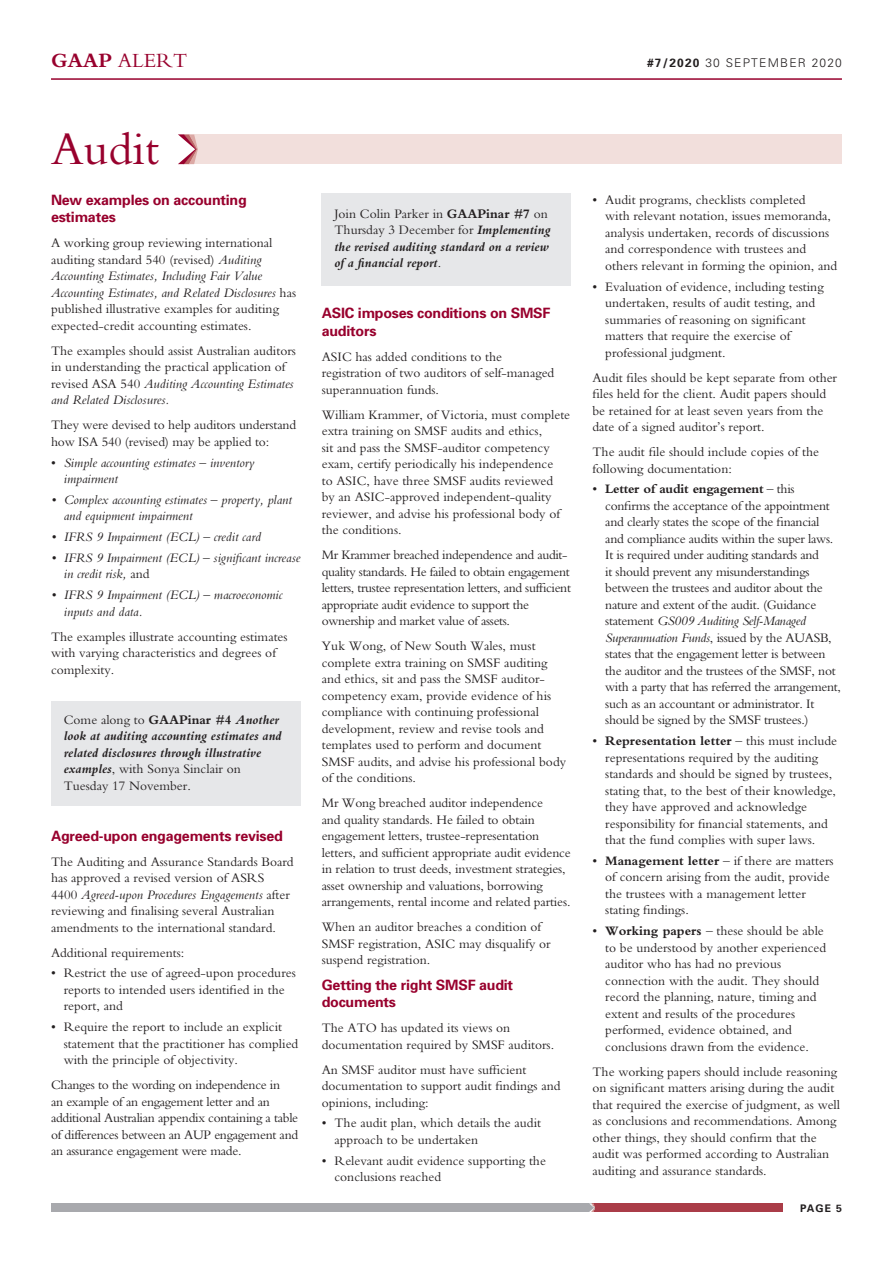
<style>
.page{position:relative;width:893px;height:1263px;background:#fff}
.page>*{position:absolute;margin:0;border:0;box-sizing:border-box;transform-origin:0 0}
.t1{font:48px "Bembo";color:#98012d}
.t2{font:21px "Bembo";color:#98012d}
.t3{font:700 14.25px/17.2px "Univers";letter-spacing:-.015em;color:#98012d}
.t4{font:13.5px/16.5px "Bembo";color:#231f20}
.t5{font:13.5px/16.5px "Bembo";letter-spacing:-.02em;color:#231f20}
.t6{font:italic 13.5px/16.5px "Bembo";color:#231f20}
.t7{font:13.5px/16.5px "Bembo";letter-spacing:-.025em;color:#231f20}
.t8{font:italic 700 13.5px/16.5px "M Bembo";color:#231f20}
.t9{font:300 12px "Univers";letter-spacing:.1em;color:#231f20}
.t10{font:700 10.5px "Univers";color:#231f20}
.s1{font-weight:700}
.s2{font-style:italic}
.s3{font-style:normal}
.s4{font-family:"M Bembo";font-weight:700;font-style:italic}
.s5{font-family:"Bembo";font-weight:400;font-style:normal}
</style>
<div class="page">
<div style="left:322px;top:193px;width:249px;height:93px;background:#e6e7e9"></div>
<div style="left:51px;top:701px;width:249px;height:105px;background:#e6e7e9"></div>
<hr style="left:51px;top:78px;width:791px;height:2px;background:#98012d">
<div style="left:51px;top:1203px;width:541px;height:9px;background:#a8a9ad"></div>
<div style="left:592px;top:1203px;width:191px;height:9px;background:#aa3c48"></div>
<svg style="left:589px;top:1203px;width:6px;height:9px"></svg>
<div style="left:194px;top:134px;width:647px;height:30px;background:#f2dfdc"></div>
<svg style="left:178px;top:134px;width:20px;height:30px"></svg>
<h2 class="t2" style="left:51px;top:48px;width:138px"><span class="s1">GAAP</span> ALERT</h2>
<p class="t9" style="left:647px;top:55px;width:196px"><span class="s1">#7/2020</span> 30 SEPTEMBER 2020</p>
<h1 class="t1" style="left:51px;top:121px;width:109px">Audit</h1>
<p class="t3" style="left:51px;top:191px;width:197px">New examples on accounting estimates</p>
<p class="t4" style="left:51px;top:235px;width:247px">A working group reviewing international auditing standard 540 (revised) <span class="s2">Auditing Accounting Estimates, Including Fair Value Accounting Estimates, and Related Disclosures</span> has published illustrative examples for auditing expected-credit accounting estimates.</p>
<p class="t4" style="left:51px;top:342px;width:246px">The examples should assist Australian auditors in understanding the practical application of revised ASA 540 <span class="s2">Auditing Accounting Estimates and Related Disclosures.</span></p>
<p class="t4" style="left:51px;top:417px;width:247px">They were devised to help auditors understand how ISA 540 (revised) may be applied to:</p>
<p class="t6" style="left:64px;top:454px;width:192px;text-indent:-13px"><span class="s3">•</span> Simple accounting estimates – inventory impairment</p>
<p class="t6" style="left:64px;top:491px;width:230px;text-indent:-13px">• Complex accounting estimates – property, plant and equipment impairment</p>
<p class="t6" style="left:51px;top:528px;width:211px">• IFRS 9 Impairment (ECL) – credit card</p>
<p class="t6" style="left:64px;top:549px;width:238px;text-indent:-13px">• IFRS 9 Impairment (ECL) – significant increase in credit risk, <span class="s3">and</span></p>
<p class="t6" style="left:64px;top:586px;width:220px;text-indent:-13px">• IFRS 9 Impairment (ECL) – macroeconomic inputs and data.</p>
<p class="t4" style="left:51px;top:628px;width:238px">The examples illustrate accounting estimates with varying characteristics and degrees of complexity.</p>
<p class="t4" style="left:64px;top:711px;width:217px">Come along to <span class="s1">GAAPinar #4</span> <span class="s4">Another</span></p>
<p class="t8" style="left:64px;top:728px;width:219px">look at auditing accounting estimates and related disclosures through illustrative</p>
<p class="t4" style="left:64px;top:760px;width:179px"><span class="s4">examples</span>, with Sonya Sinclair on<br>Tuesday 17 November.</p>
<p class="t3" style="left:51px;top:826px;width:233px">Agreed-upon engagements revised</p>
<p class="t4" style="left:51px;top:853px;width:244px">The Auditing and Assurance Standards Board has approved a revised version of ASRS 4400 <span class="s2">Agreed-upon Procedures Engagements</span> after reviewing and finalising several Australian amendments to the international standard.</p>
<p class="t4" style="left:51px;top:944px;width:135px">Additional requirements:</p>
<p class="t4" style="left:64px;top:964px;width:234px;text-indent:-13px">• Restrict the use of agreed-upon procedures reports to intended users identified in the report, and</p>
<p class="t4" style="left:64px;top:1018px;width:236px;text-indent:-13px">• Require the report to include an explicit statement that the practitioner has complied with the principle of objectivity.</p>
<p class="t5" style="left:51px;top:1076px;width:249px">Changes to the wording on independence in<br>an example of an engagement letter and an additional Australian appendix containing a table of differences between an AUP engagement and an assurance engagement were made.</p>
<p class="t4" style="left:334px;top:205px;width:218px">Join Colin Parker in <span class="s1">GAAPinar #7</span> on<br>Thursday 3 December for <span class="s4">Implementing</span></p>
<p class="t8" style="left:334px;top:238px;width:216px">the revised auditing standard on a review of a financial report<span class="s5">.</span></p>
<p class="t3" style="left:322px;top:304px;width:230px">ASIC imposes conditions on SMSF auditors</p>
<p class="t4" style="left:322px;top:348px;width:234px">ASIC has added conditions to the registration of two auditors of self-managed superannuation funds.</p>
<p class="t4" style="left:322px;top:406px;width:250px">William Krammer, of Victoria, must complete extra training on SMSF audits and ethics,<br>sit and pass the SMSF-auditor competency exam, certify periodically his independence<br>to ASIC, have three SMSF audits reviewed<br>by an ASIC-approved independent-quality reviewer, and advise his professional body of the conditions.</p>
<p class="t7" style="left:322px;top:546px;width:251px">Mr Krammer breached independence and audit&shy;quality standards. He failed to obtain engagement letters, trustee representation letters, and sufficient appropriate audit evidence to support the ownership and market value of assets.</p>
<p class="t4" style="left:322px;top:637px;width:246px">Yuk Wong, of New South Wales, must complete extra training on SMSF auditing and ethics, sit and pass the SMSF auditor&shy;competency exam, provide evidence of his compliance with continuing professional development, review and revise tools and templates used to perform and document SMSF audits, and advise his professional body of the conditions.</p>
<p class="t4" style="left:322px;top:794px;width:251px">Mr Wong breached auditor independence<br>and quality standards. He failed to obtain engagement letters, trustee-representation letters, and sufficient appropriate audit evidence in relation to trust deeds, investment strategies, asset ownership and valuations, borrowing arrangements, rental income and related parties.</p>
<p class="t4" style="left:322px;top:918px;width:230px">When an auditor breaches a condition of<br>SMSF registration, ASIC may disqualify or suspend registration.</p>
<p class="t3" style="left:322px;top:976px;width:193px">Getting the right SMSF audit documents</p>
<p class="t4" style="left:322px;top:1019px;width:234px">The ATO has updated its views on documentation required by SMSF auditors.</p>
<p class="t4" style="left:322px;top:1061px;width:240px">An SMSF auditor must have sufficient documentation to support audit findings and opinions, including:</p>
<p class="t4" style="left:334px;top:1115px;width:208px;text-indent:-13px">• The audit plan, which details the audit approach to be undertaken</p>
<p class="t4" style="left:334px;top:1152px;width:213px;text-indent:-13px">• Relevant audit evidence supporting the conclusions reached</p>
<p class="t4" style="left:605px;top:191px;width:234px;text-indent:-13px">• Audit programs, checklists completed<br>with relevant notation, issues memoranda, analysis undertaken, records of discussions and correspondence with trustees and others relevant in forming the opinion, and</p>
<p class="t4" style="left:605px;top:278px;width:220px;text-indent:-13px">• Evaluation of evidence, including testing undertaken, results of audit testing, and summaries of reasoning on significant matters that require the exercise of professional judgment.</p>
<p class="t4" style="left:592px;top:369px;width:246px">Audit files should be kept separate from other files held for the client. Audit papers should be retained for at least seven years from the date of a signed auditor’s report.</p>
<p class="t4" style="left:592px;top:443px;width:228px">The audit file should include copies of the following documentation:</p>
<p class="t5" style="left:605px;top:481px;width:237px;text-indent:-13px">• <span class="s1">Letter of audit engagement</span> – this confirms the acceptance of the appointment and clearly states the scope of the financial and compliance audits within the super laws.<br>It is required under auditing standards and<br>it should prevent any misunderstandings between the trustees and auditor about the nature and extent of the audit. (Guidance statement <span class="s2">GS009 Auditing Self-Managed Superannuation Funds</span>, issued by the AUASB, states that the engagement letter is between the auditor and the trustees of the SMSF, not with a party that has referred the arrangement, such as an accountant or administrator. It should be signed by the SMSF trustees.)</p>
<p class="t4" style="left:605px;top:732px;width:233px;text-indent:-13px">• <span class="s1">Representation letter</span> – this must include representations required by the auditing standards and should be signed by trustees, stating that, to the best of their knowledge, they have approved and acknowledge responsibility for financial statements, and that the fund complies with super laws.</p>
<p class="t4" style="left:605px;top:852px;width:230px;text-indent:-13px">• <span class="s1">Management letter</span> – if there are matters of concern arising from the audit, provide the trustees with a management letter stating findings.</p>
<p class="t4" style="left:605px;top:922px;width:222px;text-indent:-13px">• <span class="s1">Working papers</span> – these should be able to be understood by another experienced auditor who has had no previous connection with the audit. They should record the planning, nature, timing and extent and results of the procedures performed, evidence obtained, and conclusions drawn from the evidence.</p>
<p class="t4" style="left:592px;top:1063px;width:249px">The working papers should include reasoning on significant matters arising during the audit that required the exercise of judgment, as well as conclusions and recommendations. Among other things, they should confirm that the audit was performed according to Australian auditing and assurance standards.</p>
<p class="t10" style="left:800px;top:1201px;width:43px">PAGE 5</p>
</div>
